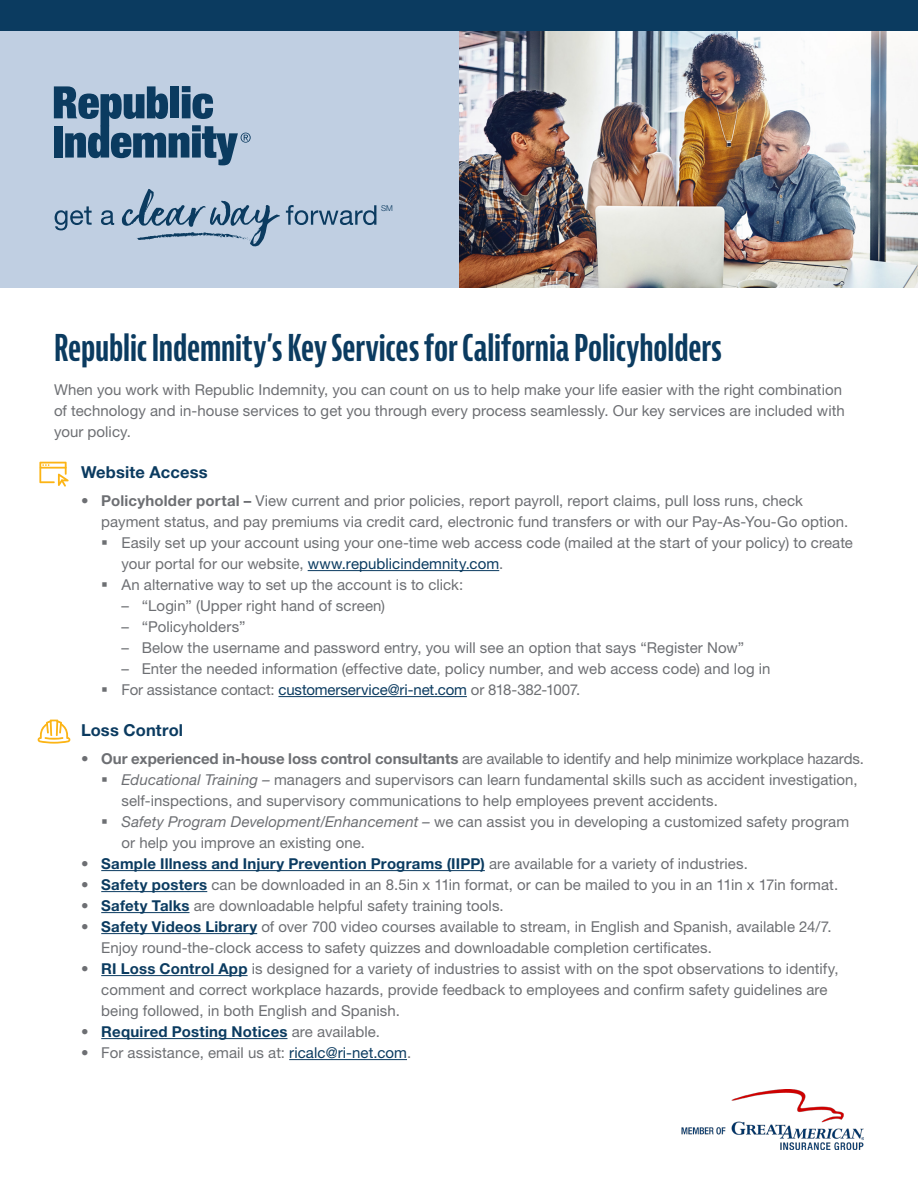
<style>
.page{position:relative;width:918px;height:1188px;background:#fff}
.page>*{position:absolute;margin:0;border:0;box-sizing:border-box;transform-origin:0 0}
.t1{font:700 extra-condensed 36px "Bernina Sans";letter-spacing:-.005em;color:#0b3b60}
.t2{font:700 16.5px "Helvetica Neue LT Std";letter-spacing:.01em;color:#0b3b60}
.t3{font:15px/21px "Helvetica Neue LT Std";letter-spacing:.005em;color:#6d6f73}
.t4{font:700 15px "Helvetica Neue LT Std";letter-spacing:.015em;color:#0b3b60}
.t5{font:300 8.1px "Helvetica Neue LT Std";color:#0b3b60}
.s1{font-weight:700}
.s2{color:#0b3b60}
.s3{font-style:italic}
.s4{color:#6d6f73}
.s5{font-weight:400;color:#6d6f73}
.s6{font-weight:700;color:#0b3b60}
</style>
<div class="page">
<img style="left:459px;top:31px;width:459px;height:256px">
<div style="left:0;top:0;width:459px;height:287px;background:#c0cfe2"></div>
<svg style="left:54px;top:86px;width:197px;height:79px"></svg>
<div style="left:0;top:0;width:918px;height:31px;background:#0b3b60"></div>
<svg style="left:39px;top:462px;width:30px;height:25px"></svg>
<svg style="left:38px;top:720px;width:32px;height:24px"></svg>
<img style="left:682px;top:1089px;width:182px;height:60px">
<svg style="left:55px;top:206px;width:37px;height:24px"></svg>
<svg style="left:101px;top:210px;width:13px;height:15px"></svg>
<svg style="left:286px;top:205px;width:90px;height:20px"></svg>
<svg style="left:122px;top:189px;width:158px;height:57px"></svg>
<hr style="left:308px;top:570px;width:191px;height:1px;background:#0b3b60">
<hr style="left:278px;top:696px;width:189px;height:1px;background:#0b3b60">
<hr style="left:101px;top:870px;width:384px;height:1px;background:#0b3b60">
<hr style="left:101px;top:891px;width:106px;height:1px;background:#0b3b60">
<hr style="left:101px;top:912px;width:89px;height:1px;background:#0b3b60">
<hr style="left:101px;top:933px;width:156px;height:1px;background:#0b3b60">
<hr style="left:101px;top:975px;width:147px;height:1px;background:#0b3b60">
<hr style="left:101px;top:1038px;width:187px;height:1px;background:#0b3b60">
<hr style="left:289px;top:1059px;width:118px;height:1px;background:#0b3b60">
<p class="t5" style="left:381px;top:203px;width:13px">SM</p>
<h1 class="t1" style="left:54px;top:327px;width:670px">Republic Indemnity’s Key Services for California Policyholders</h1>
<p class="t3" style="left:54px;top:379px;width:792px">When you work with Republic Indemnity, you can count on us to help make your life easier with the right combination of technology and in-house services to get you through every process seamlessly. Our key services are included with your policy.</p>
<p class="t2" style="left:81px;top:462px;width:128px">Website Access</p>
<p class="t3" style="left:81px;top:490px;width:724px"><span class="s1">• Policyholder portal –</span> View current and prior policies, report payroll, report claims, pull loss runs, check</p>
<p class="t3" style="left:101px;top:511px;width:749px">payment status, and pay premiums via credit card, electronic fund transfers or with our Pay-As-You-Go option.</p>
<p class="t3" style="left:122px;top:532px;width:733px">Easily set up your account using your one-time web access code (mailed at the start of your policy) to create</p>
<p class="t3" style="left:122px;top:553px;width:383px">your portal for our website, <span class="s2">www.republicindemnity.com</span>.</p>
<p class="t3" style="left:121px;top:574px;width:343px">An alternative way to set up the account is to click:</p>
<p class="t3" style="left:121px;top:595px;width:265px">– “Login” (Upper right hand of screen)</p>
<p class="t3" style="left:121px;top:616px;width:126px">– “Policyholders”</p>
<p class="t3" style="left:121px;top:637px;width:624px">– Below the username and password entry, you will see an option that says “Register Now”</p>
<p class="t3" style="left:121px;top:658px;width:651px">– Enter the needed information (effective date, policy number, and web access code) and log in<br>For assistance contact: <span class="s2">customerservice@ri-net.com</span> or 818-382-1007.</p>
<p class="t2" style="left:81px;top:720px;width:104px">Loss Control</p>
<p class="t3" style="left:122px;top:748px;width:744px;text-indent:-41px"><span class="s1">• Our experienced in-house loss control consultants</span> are available to identify and help minimize workplace hazards.<br><span class="s3">Educational Training –</span> managers and supervisors can learn fundamental skills such as accident investigation, self-inspections, and supervisory communications to help employees prevent accidents.<br><span class="s3">Safety Program Development/Enhancement –</span> we can assist you in developing a customized safety program or help you improve an existing one.</p>
<p class="t4" style="left:81px;top:854px;width:668px"><span class="s4">•</span> Sample Illness and Injury Prevention Programs (IIPP) <span class="s5">are available for a variety of industries.</span></p>
<p class="t3" style="left:81px;top:874px;width:759px"><span class="s1">•</span> <span class="s6">Safety posters</span> can be downloaded in an 8.5in x 11in format, or can be mailed to you in an 11in x 17in format.</p>
<p class="t3" style="left:81px;top:895px;width:424px"><span class="s1">•</span> <span class="s6">Safety Talks</span> are downloadable helpful safety training tools.</p>
<p class="t3" style="left:101px;top:916px;width:732px;text-indent:-20px"><span class="s1">•</span> <span class="s6">Safety Videos Library</span> of over 700 video courses available to stream, in English and Spanish, available 24/7.<br>Enjoy round-the-clock access to safety quizzes and downloadable completion certificates.</p>
<p class="t3" style="left:101px;top:958px;width:739px;text-indent:-20px"><span class="s1">•</span> <span class="s6">RI Loss Control App</span> is designed for a variety of industries to assist with on the spot observations to identify, comment and correct workplace hazards, provide feedback to employees and confirm safety guidelines are being followed, in both English and Spanish.</p>
<p class="t4" style="left:81px;top:1022px;width:300px"><span class="s4">•</span> Required Posting Notices <span class="s5">are available.</span></p>
<p class="t3" style="left:81px;top:1042px;width:332px">• For assistance, email us at: <span class="s2">ricalc@ri-net.com</span>.</p>
</div>
